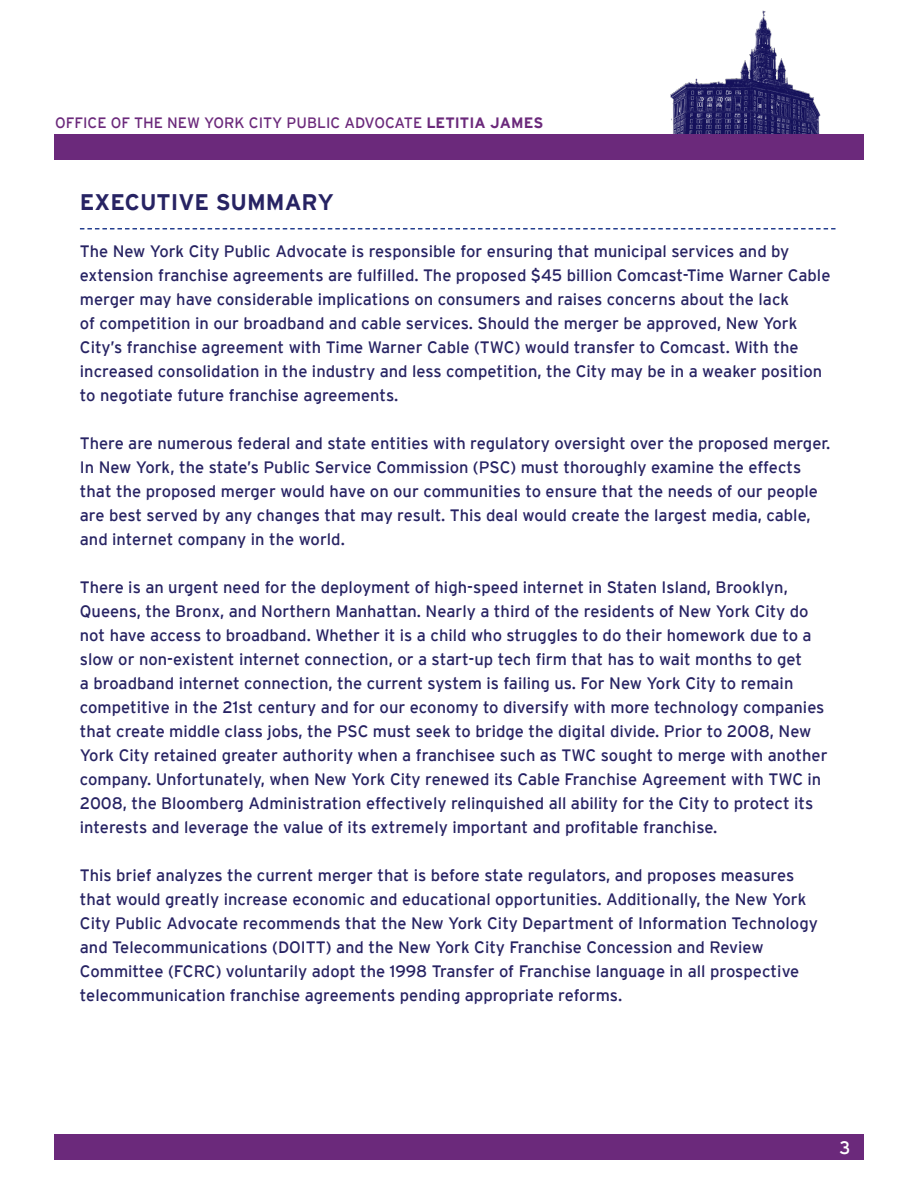
<style>
.page{position:relative;width:918px;height:1188px;background:#fff}
.page>*{position:absolute;margin:0;border:0;box-sizing:border-box;transform-origin:0 0}
.t1{font:700 22.5px "Interstate";color:#272363}
.t2{font:18px "Interstate";color:#fff}
.t3{font:16.5px/24px "Interstate";color:#272363}
.t4{font:15px "Interstate";color:#6b297b}
.s1{font-weight:700}
</style>
<div class="page">
<div style="left:54px;top:1134px;width:810px;height:26px;background:#6b297b"></div>
<img style="left:670px;top:10px;width:151px;height:124px">
<div style="left:54px;top:134px;width:810px;height:26px;background:#6b297b"></div>
<svg style="left:80px;top:228px;width:756px;height:2px"></svg>
<p class="t4" style="left:55px;top:114px;width:490px">OFFICE OF THE NEW YORK CITY PUBLIC ADVOCATE <span class="s1">LETITIA JAMES</span></p>
<p class="t1" style="left:80px;top:190px;width:255px">EXECUTIVE SUMMARY</p>
<p class="t3" style="left:80px;top:239px;width:752px">The New York City Public Advocate is responsible for ensuring that municipal services and by extension franchise agreements are fulfilled. The proposed $45 billion Comcast-Time Warner Cable merger may have considerable implications on consumers and raises concerns about the lack<br>of competition in our broadband and cable services. Should the merger be approved, New York City’s franchise agreement with Time Warner Cable (TWC) would transfer to Comcast. With the increased consolidation in the industry and less competition, the City may be in a weaker position to negotiate future franchise agreements.</p>
<p class="t3" style="left:80px;top:431px;width:752px">There are numerous federal and state entities with regulatory oversight over the proposed merger.<br>In New York, the state’s Public Service Commission (PSC) must thoroughly examine the effects that the proposed merger would have on our communities to ensure that the needs of our people are best served by any changes that may result. This deal would create the largest media, cable, and internet company in the world.</p>
<p class="t3" style="left:80px;top:575px;width:749px">There is an urgent need for the deployment of high-speed internet in Staten Island, Brooklyn, Queens, the Bronx, and Northern Manhattan. Nearly a third of the residents of New York City do not have access to broadband. Whether it is a child who struggles to do their homework due to a slow or non-existent internet connection, or a start-up tech firm that has to wait months to get<br>a broadband internet connection, the current system is failing us. For New York City to remain competitive in the 21st century and for our economy to diversify with more technology companies that create middle class jobs, the PSC must seek to bridge the digital divide. Prior to 2008, New York City retained greater authority when a franchisee such as TWC sought to merge with another company. Unfortunately, when New York City renewed its Cable Franchise Agreement with TWC in 2008, the Bloomberg Administration effectively relinquished all ability for the City to protect its interests and leverage the value of its extremely important and profitable franchise.</p>
<p class="t3" style="left:80px;top:863px;width:740px">This brief analyzes the current merger that is before state regulators, and proposes measures that would greatly increase economic and educational opportunities. Additionally, the New York City Public Advocate recommends that the New York City Department of Information Technology and Telecommunications (DOITT) and the New York City Franchise Concession and Review Committee (FCRC) voluntarily adopt the 1998 Transfer of Franchise language in all prospective telecommunication franchise agreements pending appropriate reforms.</p>
<p class="t2" style="left:839px;top:1138px;width:13px">3</p>
</div>
